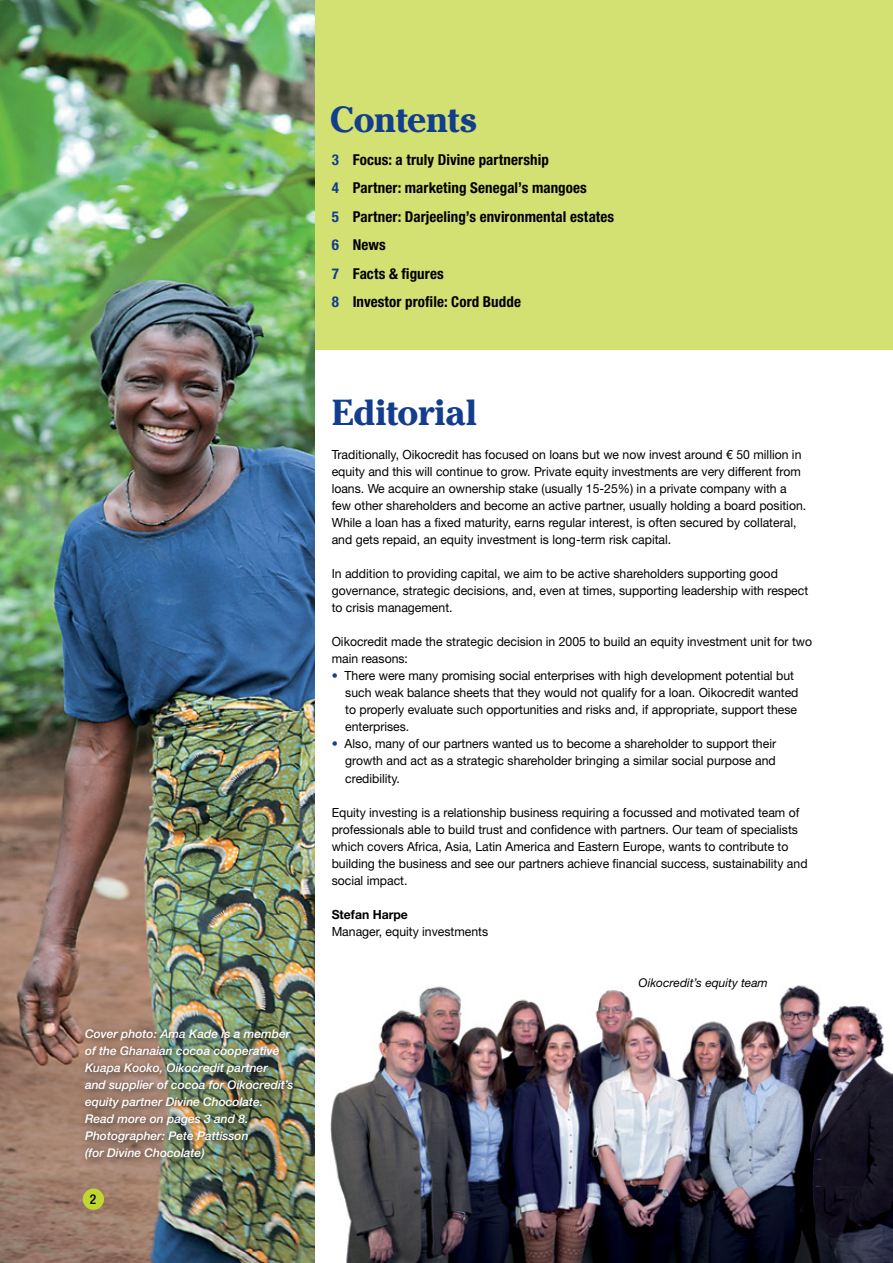
<style>
.page{position:relative;width:893px;height:1263px;background:#fff}
.page>*{position:absolute;margin:0;border:0;box-sizing:border-box;transform-origin:0 0}
.t1{font:700 36px "Cheltenham";letter-spacing:-.01em;color:#133d8d}
.t2{font:700 condensed 15px/28.5px "Helvetica Neue LT Std";letter-spacing:.005em;color:#000}
.t3{font:500 condensed 13.5px "Helvetica Neue LT Std";color:#000}
.t4{font:12.6px/17px "Helvetica Neue LT Std";color:#000}
.t5{font:700 12.6px "Helvetica Neue LT Std";color:#000}
.t6{font:italic 500 12px/17px "Helvetica Neue LT Std";color:#fff}
.t7{font:italic 12px "Helvetica Neue LT Std";color:#000}
.s1{color:#133d8d}
</style>
<div class="page">
<div style="left:315px;top:0;width:578px;height:349px;background:#d3e173"></div>
<img style="left:0;top:0;width:315px;height:1263px">
<div style="left:83px;top:1188px;width:21px;height:22px;background:#c1d72f;border-radius:50%"></div>
<div style="left:80px;top:1024px;width:223px;height:144px;background:#000;opacity:.75"></div>
<img style="left:330px;top:985px;width:563px;height:278px">
<p class="t6" style="left:85px;top:1025px;width:210px">Cover photo: Ama Kade is a member of the Ghanaian cocoa cooperative<br>Kuapa Kooko, Oikocredit partner<br>and supplier of cocoa for Oikocredit’s equity partner Divine Chocolate.<br>Read more on pages 3 and 8.<br>Photographer: Pete Pattisson<br>(for Divine Chocolate)</p>
<p class="t3" style="left:90px;top:1191px;width:8px">2</p>
<h1 class="t1" style="left:330px;top:97px;width:148px">Contents</h1>
<p class="t2" style="left:332px;top:145px;width:284px"><span class="s1">3</span> Focus: a truly Divine partnership<br><span class="s1">4</span> Partner: marketing Senegal’s mangoes<br><span class="s1">5</span> Partner: Darjeeling’s environmental estates<br><span class="s1">6</span> News<br><span class="s1">7</span> Facts &amp; figures<br><span class="s1">8</span> Investor profile: Cord Budde</p>
<h1 class="t1" style="left:332px;top:391px;width:147px">Editorial</h1>
<p class="t4" style="left:332px;top:446px;width:476px">Traditionally, Oikocredit has focused on loans but we now invest around € 50 million in equity and this will continue to grow. Private equity investments are very different from loans. We acquire an ownership stake (usually 15-25%) in a private company with a few other shareholders and become an active partner, usually holding a board position.<br>While a loan has a fixed maturity, earns regular interest, is often secured by collateral, and gets repaid, an equity investment is long-term risk capital.</p>
<p class="t4" style="left:332px;top:565px;width:478px">In addition to providing capital, we aim to be active shareholders supporting good governance, strategic decisions, and, even at times, supporting leadership with respect to crisis management.</p>
<p class="t4" style="left:332px;top:633px;width:482px">Oikocredit made the strategic decision in 2005 to build an equity investment unit for two main reasons:</p>
<p class="t4" style="left:345px;top:667px;width:455px;text-indent:-14px"><span class="s1">•</span> There were many promising social enterprises with high development potential but such weak balance sheets that they would not qualify for a loan. Oikocredit wanted to properly evaluate such opportunities and risks and, if appropriate, support these enterprises.</p>
<p class="t4" style="left:345px;top:735px;width:432px;text-align:justify;text-indent:-14px"><span class="s1">•</span> Also, many of our partners wanted us to become a shareholder to support their growth and act as a strategic shareholder bringing a similar social purpose and credibility.</p>
<p class="t4" style="left:332px;top:803px;width:477px">Equity investing is a relationship business requiring a focussed and motivated team of professionals able to build trust and confidence with partners. Our team of specialists which covers Africa, Asia, Latin America and Eastern Europe, wants to contribute to building the business and see our partners achieve financial success, sustainability and social impact.</p>
<p class="t5" style="left:332px;top:906px;width:78px">Stefan Harpe</p>
<p class="t4" style="left:332px;top:922px;width:158px">Manager, equity investments</p>
<p class="t7" style="left:639px;top:975px;width:131px">Oikocredit’s equity team</p>
</div>
